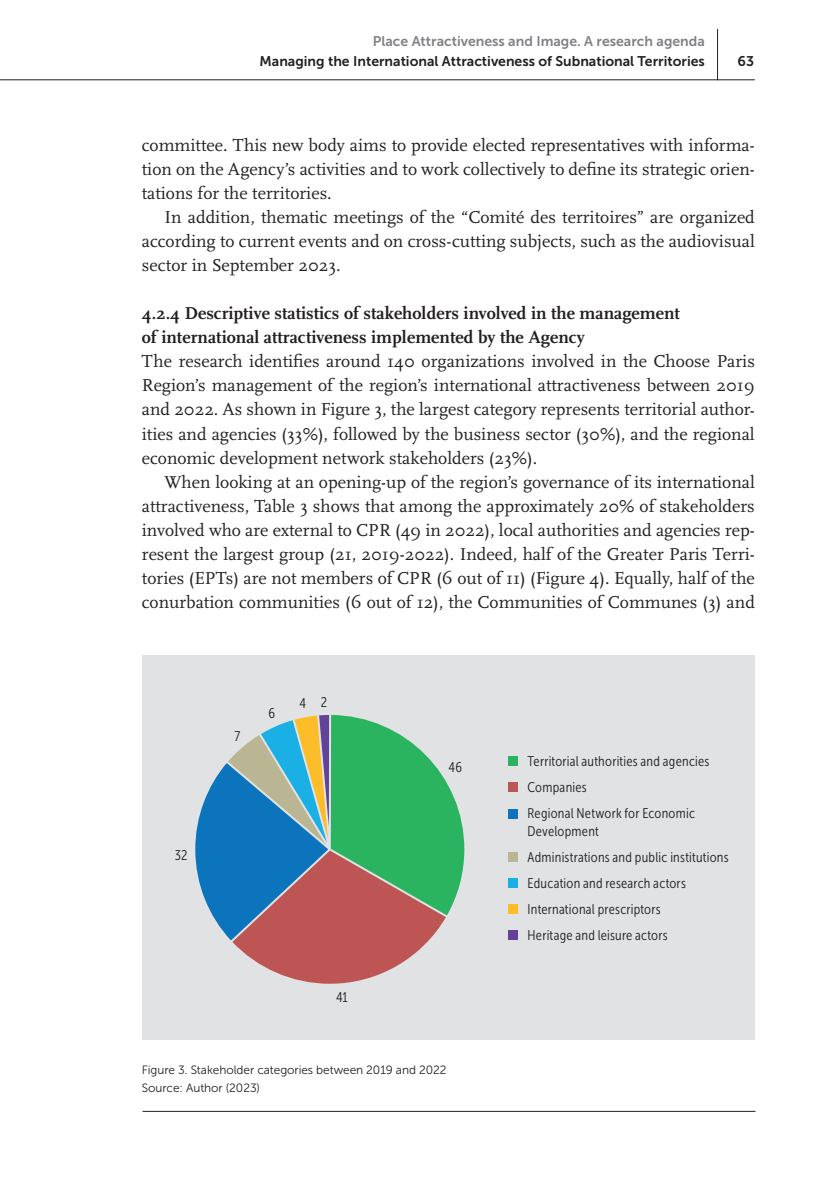
<style>
.page{position:relative;width:840px;height:1191px;background:#fff}
.page>*{position:absolute;margin:0;border:0;box-sizing:border-box;transform-origin:0 0}
.t1{font:18px/24px "Scala Pro";color:#231f20;text-align:justify}
.t2{font:700 18px/24px "Scala Pro";color:#231f20}
.t3{font:14px/26px "Museo Sans Cond 300";letter-spacing:.02em;color:#231f20}
.t4{font:14px "Museo Sans 700";color:#231f20}
.t5{font:14px "Museo Sans 700";color:#808285}
.t6{font:12px/18px "Museo Sans 300";letter-spacing:-.005em;color:#231f20}
</style>
<div class="page">
<div style="left:142px;top:655px;width:612px;height:384px;background:#e1e2e4"></div>
<hr style="left:0;top:79px;width:754px;height:1px;background:#231f20">
<hr style="left:716px;top:29px;width:1px;height:51px;background:#231f20">
<hr style="left:142px;top:1111px;width:613px;height:1px;background:#231f20">
<svg style="left:195px;top:715px;width:269px;height:268px"></svg>
<div style="left:508px;top:756px;width:10px;height:10px;background:#2bb45f"></div>
<div style="left:508px;top:782px;width:10px;height:10px;background:#bd5555"></div>
<div style="left:508px;top:809px;width:10px;height:10px;background:#0c74bc"></div>
<div style="left:508px;top:852px;width:10px;height:10px;background:#bab693"></div>
<div style="left:508px;top:878px;width:10px;height:10px;background:#1aafe5"></div>
<div style="left:508px;top:904px;width:10px;height:10px;background:#fdbd28"></div>
<div style="left:508px;top:930px;width:10px;height:10px;background:#63439a"></div>
<p class="t5" style="left:372px;top:33px;width:333px">Place Attractiveness and Image. A research agenda</p>
<p class="t4" style="left:259px;top:53px;width:446px">Managing the International Attractiveness of Subnational Territories</p>
<p class="t4" style="left:737px;top:53px;width:18px">63</p>
<p class="t1" style="left:142px;top:134px;width:614px">committee. This new body aims to provide elected representatives with informa&shy;tion on the Agency’s activities and to work collectively to define its strategic orien&shy;tations for the territories.</p>
<p class="t1" style="left:142px;top:206px;width:614px;text-indent:23px">In addition, thematic meetings of the “Comité des territoires” are organized according to current events and on cross-cutting subjects, such as the audiovisual sector in September 2023.</p>
<p class="t2" style="left:142px;top:302px;width:539px">4.2.4 Descriptive statistics of stakeholders involved in the management of international attractiveness implemented by the Agency</p>
<p class="t1" style="left:142px;top:350px;width:614px">The research identifies around 140 organizations involved in the Choose Paris Region’s management of the region’s international attractiveness between 2019 and 2022. As shown in Figure 3, the largest category represents territorial author&shy;ities and agencies (33%), followed by the business sector (30%), and the regional economic development network stakeholders (23%).</p>
<p class="t1" style="left:142px;top:470px;width:614px;text-indent:23px">When looking at an opening-up of the region’s governance of its international attractiveness, Table 3 shows that among the approximately 20% of stakeholders involved who are external to CPR (49 in 2022), local authorities and agencies rep&shy;resent the largest group (21, 2019-2022). Indeed, half of the Greater Paris Terri&shy;tories (EPTs) are not members of CPR (6 out of 11) (Figure 4). Equally, half of the conurbation communities (6 out of 12), the Communities of Communes (3) and</p>
<p class="t3" style="left:175px;top:842px;width:14px">32</p>
<p class="t3" style="left:234px;top:723px;width:7px">7</p>
<p class="t3" style="left:268px;top:700px;width:8px">6</p>
<p class="t3" style="left:299px;top:690px;width:29px">4 2</p>
<p class="t3" style="left:336px;top:984px;width:13px">41</p>
<p class="t3" style="left:448px;top:754px;width:15px">46</p>
<p class="t3" style="left:527px;top:748px;width:183px">Territorial authorities and agencies<br>Companies<br>Regional Network for Economic</p>
<p class="t3" style="left:527px;top:818px;width:202px">Development<br>Administrations and public institutions<br>Education and research actors<br>International prescriptors<br>Heritage and leisure actors</p>
<p class="t6" style="left:142px;top:1061px;width:306px">Figure 3. Stakeholder categories between 2019 and 2022<br>Source: Author (2023)</p>
</div>
